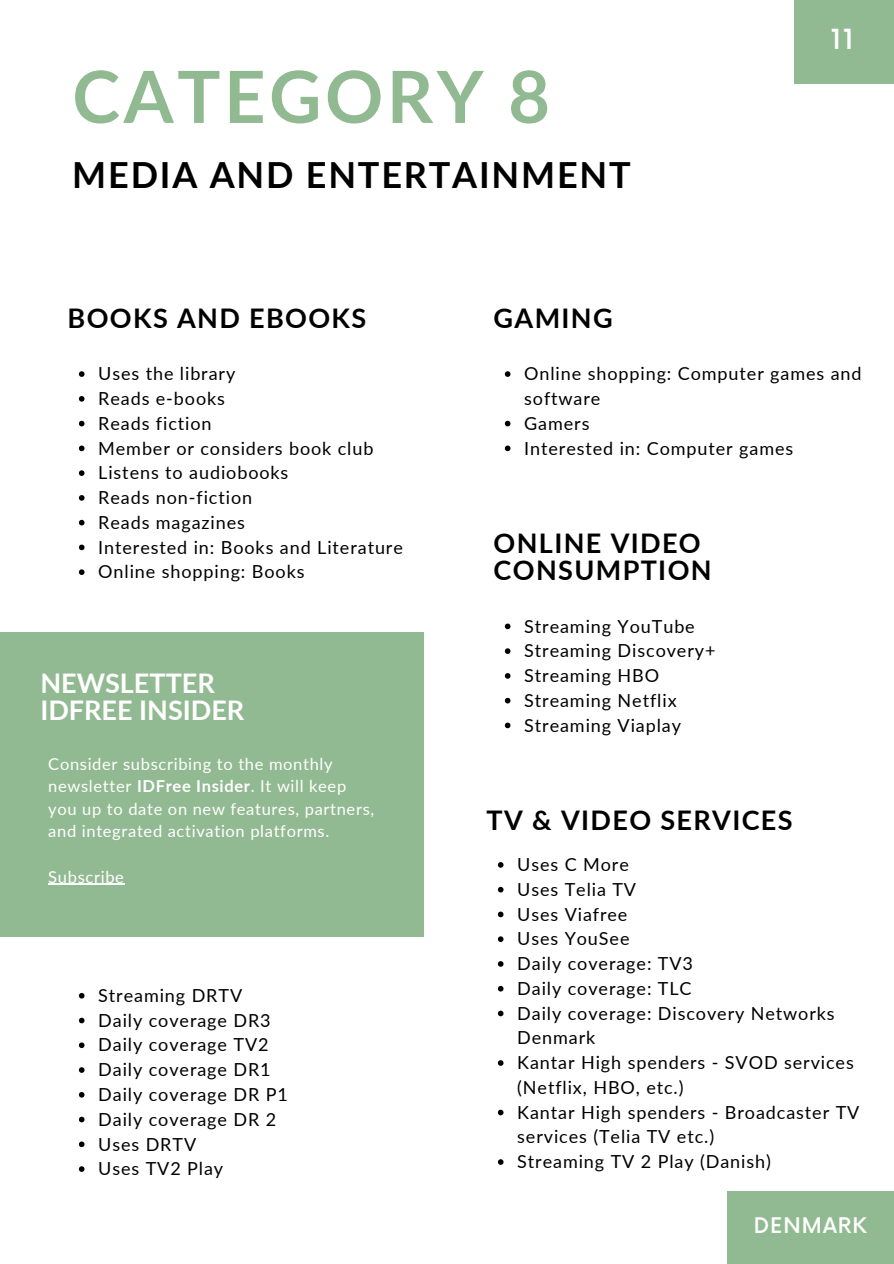
<style>
.page{position:relative;width:894px;height:1264px;background:#fff}
.page>*{position:absolute;margin:0;border:0;box-sizing:border-box;transform-origin:0 0}
.t1{font:700 72px "Lato";letter-spacing:.05em;color:#92ba92}
.t2{font:700 36px "Lato";letter-spacing:.05em;color:#000}
.t3{font:700 27px/27px "Lato";letter-spacing:.05em;color:#000}
.t4{font:700 27px/27px "Lato";color:#fff}
.t5{font:500 27px "Now";color:#fff}
.t6{font:500 21px "Now";letter-spacing:.05em;color:#fff}
.t7{font:18px/24.8px "Lato";letter-spacing:.05em;color:#000}
.t8{font:16.5px/22.5px "Lato";letter-spacing:.04em;color:#fff}
.s1{font-weight:700}
</style>
<div class="page">
<svg style="left:497px;top:862px;width:6px;height:5px"></svg>
<svg style="left:497px;top:886px;width:6px;height:6px"></svg>
<svg style="left:497px;top:911px;width:6px;height:6px"></svg>
<svg style="left:497px;top:936px;width:6px;height:6px"></svg>
<svg style="left:497px;top:961px;width:6px;height:5px"></svg>
<svg style="left:497px;top:985px;width:6px;height:6px"></svg>
<svg style="left:497px;top:1010px;width:6px;height:6px"></svg>
<svg style="left:497px;top:1060px;width:6px;height:5px"></svg>
<svg style="left:497px;top:1109px;width:6px;height:6px"></svg>
<svg style="left:497px;top:1159px;width:6px;height:5px"></svg>
<div style="left:727px;top:1191px;width:166px;height:72px;background:#92ba92"></div>
<svg style="left:504px;top:371px;width:6px;height:6px"></svg>
<svg style="left:504px;top:421px;width:6px;height:5px"></svg>
<svg style="left:504px;top:445px;width:6px;height:6px"></svg>
<svg style="left:504px;top:623px;width:6px;height:6px"></svg>
<svg style="left:504px;top:648px;width:6px;height:6px"></svg>
<svg style="left:504px;top:673px;width:6px;height:5px"></svg>
<svg style="left:504px;top:698px;width:6px;height:5px"></svg>
<svg style="left:504px;top:722px;width:6px;height:6px"></svg>
<svg style="left:79px;top:371px;width:5px;height:6px"></svg>
<svg style="left:79px;top:396px;width:5px;height:5px"></svg>
<svg style="left:79px;top:421px;width:5px;height:5px"></svg>
<svg style="left:79px;top:445px;width:5px;height:6px"></svg>
<svg style="left:79px;top:470px;width:5px;height:6px"></svg>
<svg style="left:79px;top:495px;width:5px;height:5px"></svg>
<svg style="left:79px;top:520px;width:5px;height:5px"></svg>
<svg style="left:79px;top:544px;width:5px;height:6px"></svg>
<svg style="left:79px;top:569px;width:5px;height:6px"></svg>
<div style="left:793px;top:0;width:100px;height:83px;background:#92ba92"></div>
<div style="left:0;top:631px;width:423px;height:305px;background:#92ba92"></div>
<svg style="left:79px;top:992px;width:5px;height:6px"></svg>
<svg style="left:79px;top:1017px;width:5px;height:6px"></svg>
<svg style="left:79px;top:1042px;width:5px;height:6px"></svg>
<svg style="left:79px;top:1067px;width:5px;height:5px"></svg>
<svg style="left:79px;top:1092px;width:5px;height:5px"></svg>
<svg style="left:79px;top:1116px;width:5px;height:6px"></svg>
<svg style="left:79px;top:1141px;width:5px;height:6px"></svg>
<svg style="left:79px;top:1166px;width:5px;height:5px"></svg>
<hr style="left:48px;top:883px;width:77px;height:1px;background:#fff">
<h1 class="t1" style="left:72px;top:52px;width:479px">CATEGORY 8</h1>
<h2 class="t2" style="left:72px;top:153px;width:559px">MEDIA AND ENTERTAINMENT</h2>
<h3 class="t5" style="left:830px;top:24px;width:24px">11</h3>
<h3 class="t3" style="left:68px;top:303px;width:300px">BOOKS AND EBOOKS</h3>
<p class="t7" style="left:98px;top:361px;width:306px">Uses the library<br>Reads e-books<br>Reads fiction<br>Member or considers book club<br>Listens to audiobooks<br>Reads non-fiction<br>Reads magazines<br>Interested in: Books and Literature<br>Online shopping: Books</p>
<h3 class="t4" style="left:40px;top:668px;width:205px">NEWSLETTER<br>IDFREE INSIDER</h3>
<p class="t8" style="left:48px;top:752px;width:327px">Consider subscribing to the monthly newsletter <span class="s1">IDFree Insider</span>. It will keep you up to date on new features, partners, and integrated activation platforms.</p>
<p class="t8" style="left:48px;top:864px;width:77px">Subscribe</p>
<p class="t7" style="left:98px;top:982px;width:191px">Streaming DRTV<br>Daily coverage DR3<br>Daily coverage TV2<br>Daily coverage DR1<br>Daily coverage DR P1<br>Daily coverage DR 2<br>Uses DRTV<br>Uses TV2 Play</p>
<h3 class="t3" style="left:493px;top:303px;width:121px">GAMING</h3>
<p class="t7" style="left:524px;top:361px;width:339px">Online shopping: Computer games and software<br>Gamers<br>Interested in: Computer games</p>
<h3 class="t3" style="left:493px;top:528px;width:219px">ONLINE VIDEO<br>CONSUMPTION</h3>
<p class="t7" style="left:524px;top:613px;width:193px">Streaming YouTube<br>Streaming Discovery+<br>Streaming HBO<br>Streaming Netflix<br>Streaming Viaplay</p>
<h3 class="t3" style="left:486px;top:806px;width:307px">TV &amp; VIDEO SERVICES</h3>
<p class="t7" style="left:517px;top:851px;width:343px">Uses C More<br>Uses Telia TV<br>Uses Viafree<br>Uses YouSee<br>Daily coverage: TV3<br>Daily coverage: TLC<br>Daily coverage: Discovery Networks<br>Denmark<br>Kantar High spenders - SVOD services (Netflix, HBO, etc.)<br>Kantar High spenders - Broadcaster TV services (Telia TV etc.)<br>Streaming TV 2 Play (Danish)</p>
<p class="t6" style="left:753px;top:1214px;width:115px">DENMARK</p>
</div>
